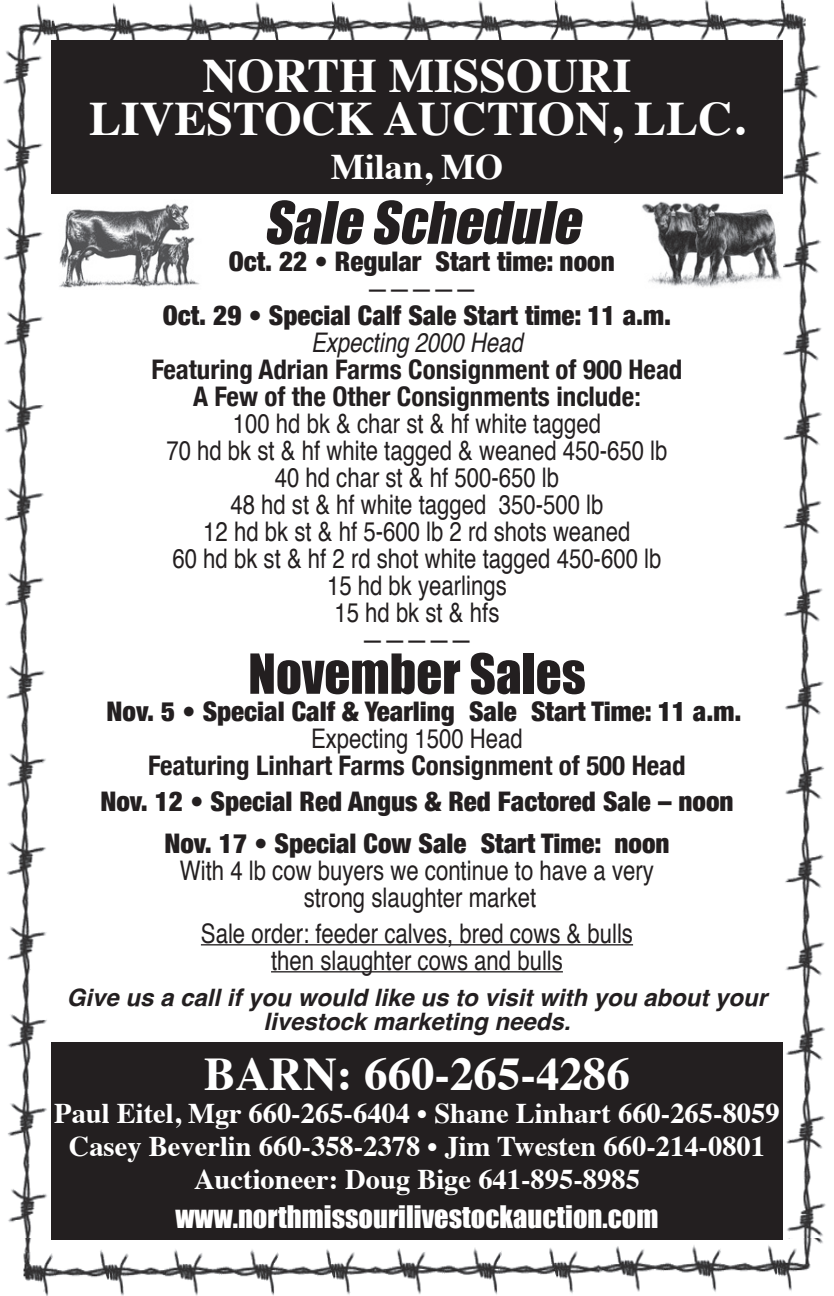
<style>
.page{position:relative;width:834px;height:1296px;background:#fff}
.page>*{position:absolute;margin:0;border:0;box-sizing:border-box;transform-origin:0 0}
.t1{font:italic 54px "Impact";color:#231f20}
.t2{font:51px "Impact";color:#231f20}
.t3{font:700 48px/43.2px "Times";color:#fff;text-align:center}
.t4{font:700 46.8px "Times";color:#fff}
.t5{font:700 36px "Times";color:#fff}
.t6{font:700 28.5px/33px "Times";color:#fff;text-align:center}
.t7{font:28.5px "Impact";color:#fff}
.t8{font:condensed 27px/27px "Helvetica";color:#231f20;text-align:center}
.t9{font:900 condensed 27px/42px "Helvetica Neue";color:#231f20;text-align:center}
.t10{font:700 condensed 27px/27px "Helvetica Neue";color:#231f20;text-align:center}
.t11{font:italic condensed 27px "Helvetica";color:#231f20}
.t12{font:italic 700 24px/24px "Helvetica";color:#231f20;text-align:center}
</style>
<div class="page">
<img style="left:3px;top:0;width:823px;height:1238px">
<img style="left:23px;top:1238px;width:800px;height:58px">
<div style="left:51px;top:40px;width:732px;height:154px;background:#231f20"></div>
<hr style="left:201px;top:944px;width:432px;height:1px;background:#231f20">
<hr style="left:271px;top:971px;width:292px;height:1px;background:#231f20">
<img style="left:641px;top:201px;width:142px;height:88px">
<img style="left:51px;top:200px;width:151px;height:89px">
<div style="left:51px;top:1042px;width:732px;height:198px;background:#231f20"></div>
<h3 class="t3" style="left:89px;top:49px;width:657px">NORTH MISSOURI<br>LIVESTOCK AUCTION, LLC.</h3>
<h3 class="t5" style="left:331px;top:132px;width:174px">Milan, MO</h3>
<h1 class="t1" style="left:263px;top:181px;width:332px">Sale Schedule</h1>
<p class="t9" style="left:229px;top:239px;width:387px">Oct. 22 • Regular Start time: noon</p>
<p class="t8" style="left:366px;top:274px;width:112px">—————</p>
<p class="t9" style="left:163px;top:293px;width:510px">Oct. 29 • Special Calf Sale Start time: 11 a.m.</p>
<p class="t11" style="left:311px;top:325px;width:219px">Expecting 2000 Head</p>
<p class="t10" style="left:151px;top:354px;width:532px">Featuring Adrian Farms Consignment of 900 Head<br>A Few of the Other Consignments include:</p>
<p class="t8" style="left:166px;top:409px;width:502px">100 hd bk &amp; char st &amp; hf white tagged<br>70 hd bk st &amp; hf white tagged &amp; weaned 450-650 lb<br>40 hd char st &amp; hf 500-650 lb<br>48 hd st &amp; hf white tagged 350-500 lb<br>12 hd bk st &amp; hf 5-600 lb 2 rd shots weaned<br>60 hd bk st &amp; hf 2 rd shot white tagged 450-600 lb<br>15 hd bk yearlings<br>15 hd bk st &amp; hfs<br>—————</p>
<h2 class="t2" style="left:248px;top:634px;width:339px">November Sales</h2>
<p class="t9" style="left:107px;top:689px;width:636px">Nov. 5 • Special Calf &amp; Yearling Sale Start Time: 11 a.m.</p>
<p class="t8" style="left:311px;top:724px;width:213px">Expecting 1500 Head</p>
<p class="t10" style="left:148px;top:750px;width:539px">Featuring Linhart Farms Consignment of 500 Head</p>
<p class="t9" style="left:100px;top:779px;width:634px">Nov. 12 • Special Red Angus &amp; Red Factored Sale – noon<br>Nov. 17 • Special Cow Sale Start Time: noon</p>
<p class="t8" style="left:180px;top:856px;width:475px">With 4 lb cow buyers we continue to have a very strong slaughter market</p>
<p class="t8" style="left:201px;top:919px;width:433px">Sale order: feeder calves, bred cows &amp; bulls then slaughter cows and bulls</p>
<p class="t12" style="left:67px;top:985px;width:702px">Give us a call if you would like us to visit with you about your livestock marketing needs.</p>
<h3 class="t4" style="left:204px;top:1029px;width:427px">BARN: 660-265-4286</h3>
<p class="t6" style="left:54px;top:1094px;width:727px">Paul Eitel, Mgr 660-265-6404 • Shane Linhart 660-265-8059<br>Casey Beverlin 660-358-2378 • Jim Twesten 660-214-0801<br>Auctioneer: Doug Bige 641-895-8985</p>
<p class="t7" style="left:175px;top:1195px;width:484px">www.northmissourilivestockauction.com</p>
</div>
